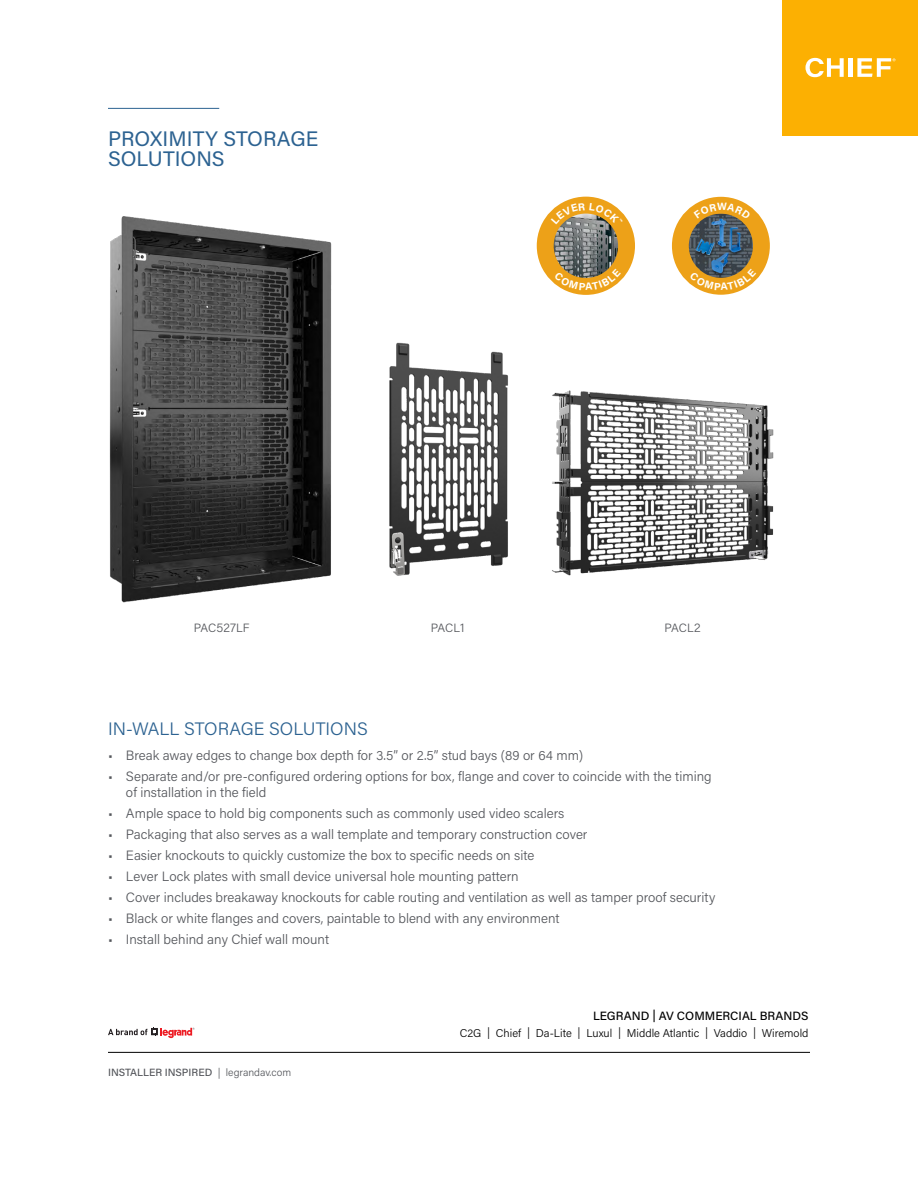
<style>
.page{position:relative;width:918px;height:1188px;background:#fff}
.page>*{position:absolute;margin:0;border:0;box-sizing:border-box;transform-origin:0 0}
.t1{font:21px/19.5px "Acumin Pro";color:#2c6291}
.t2{font:300 18px "Acumin Pro";color:#2c6291}
.t3{font:300 13.5px/16.5px "Acumin Pro";color:#54565b}
.t4{font:500 12px "Acumin Pro";color:#000}
.t5{font:300 12px "Acumin Pro";letter-spacing:.01em;color:#54565b}
.t6{font:300 11.25px "Acumin Pro";color:#000}
.t7{font:500 10.5px "Acumin Pro";letter-spacing:-.005em;color:#54565b}
.s1{font-weight:300}
</style>
<div class="page">
<hr style="left:108px;top:1052px;width:702px;height:1px;background:#000">
<svg style="left:108px;top:1027px;width:87px;height:12px"></svg>
<img style="left:545px;top:205px;width:82px;height:81px;border-radius:41px">
<div style="left:537px;top:197px;width:98px;height:98px;border:17px solid #eda118;border-radius:50%"></div>
<img style="left:680px;top:207px;width:81px;height:70px">
<div style="left:672px;top:197px;width:98px;height:98px;border:17px solid #eda118;border-radius:50%"></div>
<img style="left:109px;top:216px;width:223px;height:387px">
<div style="left:783px;top:0;width:135px;height:135px;background:#fcb002"></div>
<svg style="left:805px;top:58px;width:39px;height:19px"></svg>
<hr style="left:849px;top:58px;width:4px;height:19px;background:#fff">
<svg style="left:857px;top:58px;width:38px;height:19px"></svg>
<hr style="left:108px;top:108px;width:111px;height:1px;background:#2c6291">
<img style="left:389px;top:342px;width:119px;height:234px">
<img style="left:552px;top:390px;width:222px;height:186px">
<svg style="left:551px;top:203px;width:72px;height:21px;background:#daa544"></svg>
<svg style="left:554px;top:269px;width:67px;height:21px"></svg>
<svg style="left:689px;top:269px;width:67px;height:21px"></svg>
<svg style="left:694px;top:203px;width:57px;height:16px"></svg>
<h1 class="t1" style="left:108px;top:129px;width:212px">PROXIMITY STORAGE<br>SOLUTIONS</h1>
<p class="t5" style="left:194px;top:620px;width:57px">PAC527LF</p>
<p class="t5" style="left:431px;top:620px;width:35px">PACL1</p>
<p class="t5" style="left:665px;top:620px;width:38px">PACL2</p>
<h2 class="t2" style="left:108px;top:716px;width:261px">IN-WALL STORAGE SOLUTIONS</h2>
<p class="t3" style="left:108px;top:746px;width:477px">• Break away edges to change box depth for 3.5” or 2.5” stud bays (89 or 64 mm)</p>
<p class="t3" style="left:126px;top:767px;width:587px;text-indent:-18px">• Separate and/or pre-configured ordering options for box, flange and cover to coincide with the timing of installation in the field</p>
<p class="t3" style="left:108px;top:805px;width:458px">• Ample space to hold big components such as commonly used video scalers</p>
<p class="t3" style="left:108px;top:826px;width:481px">• Packaging that also serves as a wall template and temporary construction cover</p>
<p class="t3" style="left:108px;top:847px;width:428px">• Easier knockouts to quickly customize the box to specific needs on site</p>
<p class="t3" style="left:108px;top:868px;width:412px">• Lever Lock plates with small device universal hole mounting pattern</p>
<p class="t3" style="left:108px;top:889px;width:609px">• Cover includes breakaway knockouts for cable routing and ventilation as well as tamper proof security</p>
<p class="t3" style="left:108px;top:910px;width:453px">• Black or white flanges and covers, paintable to blend with any environment</p>
<p class="t3" style="left:108px;top:931px;width:223px">• Install behind any Chief wall mount</p>
<p class="t4" style="left:593px;top:1008px;width:217px">LEGRAND | AV COMMERCIAL BRANDS</p>
<p class="t7" style="left:108px;top:1065px;width:185px">INSTALLER INSPIRED <span class="s1">| legrandav.com</span></p>
<p class="t6" style="left:460px;top:1025px;width:350px">C2G | Chief | Da-Lite | Luxul | Middle Atlantic | Vaddio | Wiremold</p>
</div>
